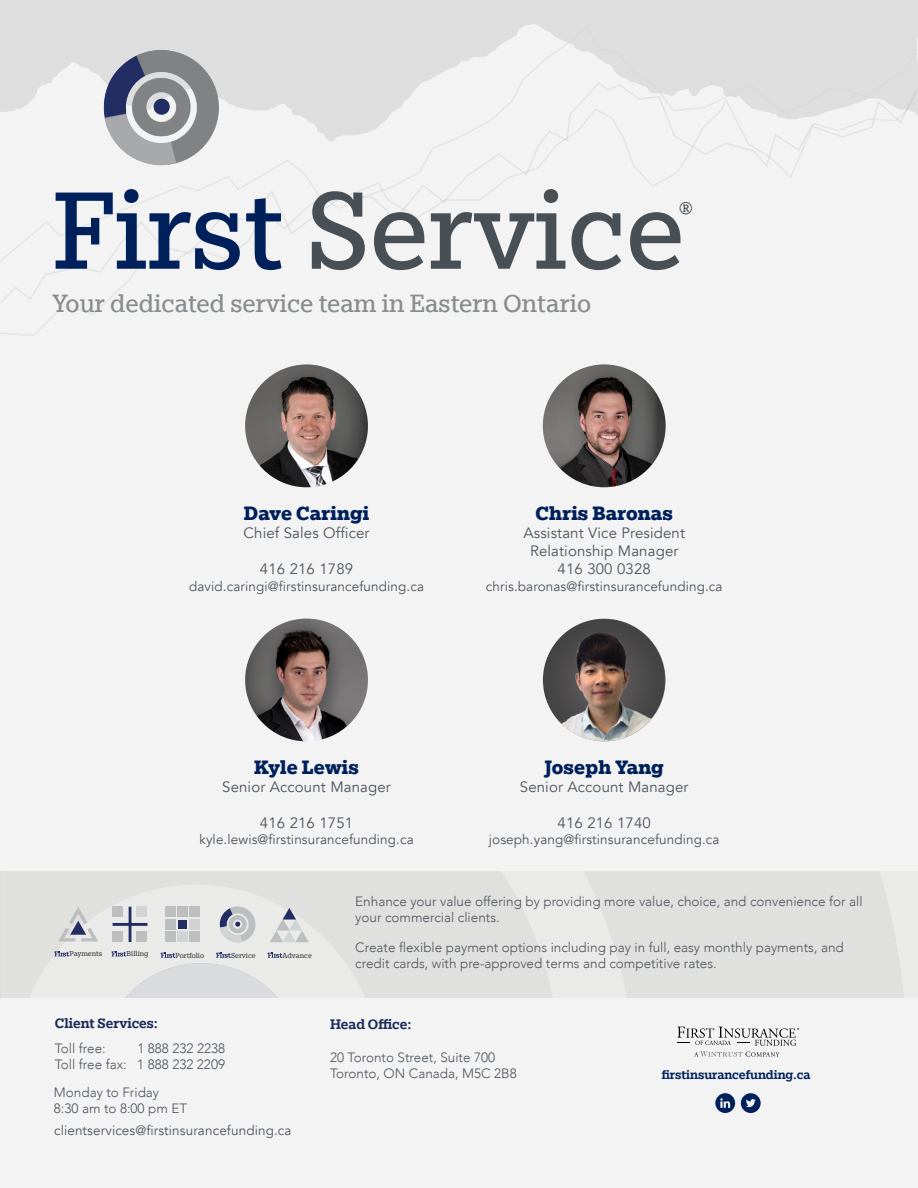
<style>
.page{position:relative;width:918px;height:1188px;background:#f2f3f2}
.page>*{position:absolute;margin:0;border:0;box-sizing:border-box;transform-origin:0 0}
.t1{font:120px "Egyptian Slate Std";color:#484f55}
.t2{font:27px "Egyptian Slate Std";color:#888c8e}
.t3{font:700 21px "Egyptian Slate Std";letter-spacing:.01em;color:#00205c}
.t4{font:21px "Egyptian Slate Std";color:#484f55}
.t5{font:15px/18px "Avenir";letter-spacing:.01em;color:#4f545c;text-align:center}
.t6{font:500 15px "Egyptian Slate Std";color:#192959}
.t7{font:300 13.5px/16.2px "Avenir";color:#4f545c}
.t8{font:13.5px "Avenir";letter-spacing:.01em;color:#4f545c}
.t9{font:500 13.5px "Egyptian Slate Std";color:#00205c}
.t10{font:7.8px "Egyptian Slate Std";color:#414042}
.s1{color:#00205c}
</style>
<div class="page">
<div style="left:0;top:0;width:918px;height:24px;background:#dddedd"></div>
<svg style="left:583px;top:871px;width:321px;height:127px;background:#e1e1e0"></svg>
<svg style="left:0;top:871px;width:553px;height:127px;fill:#e0e1df"></svg>
<svg style="left:0;top:24px;width:918px;height:57px;background:#dfe0df"></svg>
<img style="left:95px;top:40px;width:144px;height:41px">
<svg style="left:0;top:81px;width:918px;height:224px"></svg>
<svg style="left:715px;top:1093px;width:20px;height:20px"></svg>
<svg style="left:741px;top:1093px;width:20px;height:20px"></svg>
<img style="left:245px;top:364px;width:123px;height:123px;border-radius:61px">
<img style="left:543px;top:619px;width:123px;height:122px;border-radius:61px">
<svg style="left:58px;top:907px;width:40px;height:34px"></svg>
<svg style="left:54px;top:951px;width:15px;height:6px"></svg>
<svg style="left:113px;top:907px;width:35px;height:35px"></svg>
<div style="left:165px;top:907px;width:10px;height:10px;background:#bcbec0"></div>
<div style="left:165px;top:919px;width:10px;height:11px;background:#bcbec0"></div>
<div style="left:165px;top:932px;width:10px;height:10px;background:#bcbec0"></div>
<div style="left:177px;top:907px;width:11px;height:10px;background:#bcbec0"></div>
<div style="left:178px;top:920px;width:8px;height:9px;background:#222d64"></div>
<div style="left:177px;top:932px;width:11px;height:10px;background:#d1d3d4"></div>
<div style="left:189px;top:907px;width:11px;height:10px;background:#bcbec0"></div>
<div style="left:189px;top:919px;width:11px;height:11px;background:#d1d3d4"></div>
<div style="left:189px;top:932px;width:11px;height:10px;background:#bcbec0"></div>
<svg style="left:220px;top:907px;width:35px;height:35px"></svg>
<svg style="left:270px;top:908px;width:39px;height:34px"></svg>
<svg style="left:102px;top:951px;width:200px;height:47px"></svg>
<img style="left:245px;top:619px;width:123px;height:122px;border-radius:61px">
<img style="left:543px;top:364px;width:123px;height:123px;border-radius:61px">
<svg style="left:677px;top:1027px;width:122px;height:30px"></svg>
<h1 class="t1" style="left:53px;top:168px;width:634px"><span class="s1">First</span> Service</h1>
<h2 class="t2" style="left:52px;top:289px;width:540px">Your dedicated service team in Eastern Ontario</h2>
<h3 class="t4" style="left:679px;top:200px;width:15px">®</h3>
<h3 class="t3" style="left:244px;top:502px;width:127px">Dave Caringi</h3>
<p class="t5" style="left:244px;top:524px;width:127px">Chief Sales Officer</p>
<p class="t5" style="left:260px;top:560px;width:95px">416 216 1789</p>
<p class="t8" style="left:189px;top:578px;width:236px">david.caringi@firstinsurancefunding.ca</p>
<h3 class="t3" style="left:535px;top:502px;width:139px">Chris Baronas</h3>
<p class="t5" style="left:524px;top:524px;width:163px">Assistant Vice President<br>Relationship Manager<br>416 300 0328</p>
<p class="t8" style="left:486px;top:578px;width:238px">chris.baronas@firstinsurancefunding.ca</p>
<h3 class="t3" style="left:254px;top:756px;width:106px">Kyle Lewis</h3>
<p class="t5" style="left:222px;top:778px;width:170px">Senior Account Manager</p>
<p class="t5" style="left:260px;top:814px;width:95px">416 216 1751</p>
<p class="t8" style="left:199px;top:832px;width:216px">kyle.lewis@firstinsurancefunding.ca</p>
<h3 class="t3" style="left:545px;top:756px;width:121px">Joseph Yang</h3>
<p class="t5" style="left:520px;top:778px;width:170px">Senior Account Manager</p>
<p class="t5" style="left:558px;top:814px;width:95px">416 216 1740</p>
<p class="t8" style="left:489px;top:832px;width:232px">joseph.yang@firstinsurancefunding.ca</p>
<p class="t10" style="left:69px;top:950px;width:35px">Payments</p>
<p class="t10" style="left:127px;top:950px;width:24px">Billing</p>
<p class="t10" style="left:176px;top:951px;width:30px">Portfolio</p>
<p class="t10" style="left:231px;top:951px;width:26px">Service</p>
<p class="t10" style="left:283px;top:951px;width:31px">Advance</p>
<p class="t7" style="left:355px;top:893px;width:509px">Enhance your value offering by providing more value, choice, and convenience for all your commercial clients.</p>
<p class="t7" style="left:355px;top:939px;width:490px">Create flexible payment options including pay in full, easy monthly payments, and credit cards, with pre-approved terms and competitive rates.</p>
<p class="t6" style="left:55px;top:1015px;width:105px">Client Services:</p>
<p class="t7" style="left:55px;top:1041px;width:53px">Toll free:</p>
<p class="t7" style="left:55px;top:1041px;width:172px;text-align:right">1 888 232 2238<br>Toll free fax: 1 888 232 2209</p>
<p class="t7" style="left:54px;top:1084px;width:135px">Monday to Friday<br>8:30 am to 8:00 pm ET</p>
<p class="t8" style="left:54px;top:1122px;width:239px">clientservices@firstinsurancefunding.ca</p>
<p class="t6" style="left:330px;top:1016px;width:83px">Head Office:</p>
<p class="t7" style="left:330px;top:1049px;width:188px">20 Toronto Street, Suite 700<br>Toronto, ON Canada, M5C 2B8</p>
<p class="t9" style="left:662px;top:1068px;width:150px">firstinsurancefunding.ca</p>
</div>
